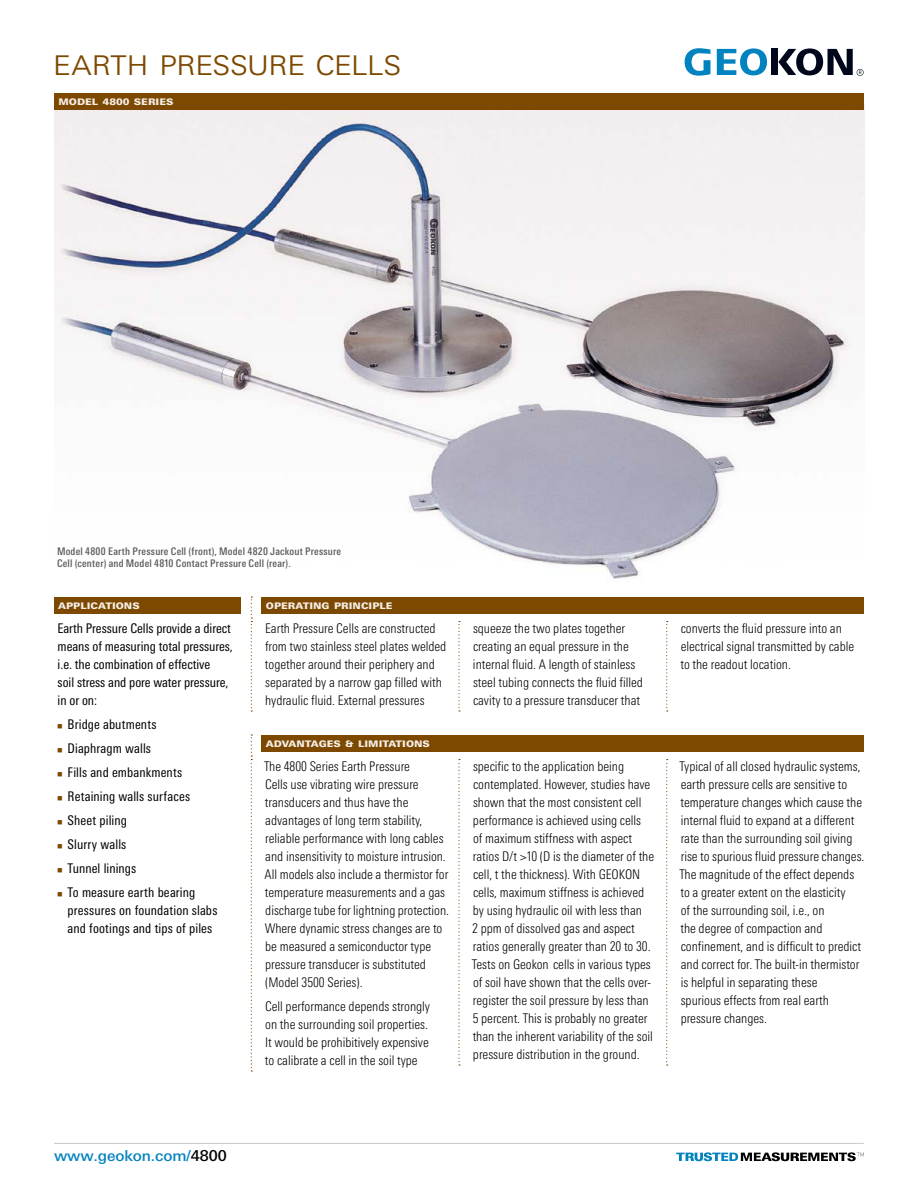
<style>
.page{position:relative;width:918px;height:1188px;background:#fff}
.page>*{position:absolute;margin:0;border:0;box-sizing:border-box;transform-origin:0 0}
.t1{font:300 36px "Univers Next Pro";letter-spacing:-.01em;color:#7d4901}
.t2{font:500 15px "Univers Next Pro";letter-spacing:-.005em;color:#0083bf}
.t3{font:300 condensed 13.35px/18px "Univers Next Pro";color:#000}
.t4{font:condensed 13.35px/24px "Univers Next Pro";color:#000}
.t5{font:800 12px "Univers Next Pro";color:#f6eee7}
.t6{font:500 condensed 10.5px/12px "Univers Next Pro";letter-spacing:.025em;color:#58595b}
.s1{color:#000}
</style>
<div class="page">
<svg style="left:717px;top:48px;width:50px;height:27px"></svg>
<div style="left:771px;top:49px;width:7px;height:26px;background:#00071b"></div>
<svg style="left:685px;top:48px;width:25px;height:28px"></svg>
<svg style="left:778px;top:48px;width:86px;height:28px"></svg>
<svg style="left:676px;top:1152px;width:188px;height:9px"></svg>
<hr style="left:54px;top:1143px;width:810px;height:1px;background:#c7c8ca">
<img style="left:54px;top:110px;width:810px;height:469px">
<div style="left:54px;top:93px;width:810px;height:17px;background:#7d4901"></div>
<div style="left:262px;top:735px;width:602px;height:17px;background:#7d4901"></div>
<svg style="left:251px;top:734px;width:1px;height:338px"></svg>
<svg style="left:458px;top:759px;width:2px;height:307px"></svg>
<svg style="left:666px;top:759px;width:2px;height:307px"></svg>
<div style="left:262px;top:597px;width:602px;height:17px;background:#7d4901"></div>
<svg style="left:251px;top:596px;width:1px;height:116px"></svg>
<svg style="left:458px;top:621px;width:2px;height:91px"></svg>
<svg style="left:666px;top:621px;width:2px;height:91px"></svg>
<div style="left:54px;top:597px;width:187px;height:17px;background:#7d4901"></div>
<h1 class="t1" style="left:53px;top:41px;width:350px">Earth Pressure Cells</h1>
<p class="t5" style="left:58px;top:93px;width:116px">Model 4800 SEries</p>
<p class="t6" style="left:57px;top:545px;width:286px">Model 4800 Earth Pressure Cell (front), Model 4820 Jackout Pressure<br>Cell (center) and Model 4810 Contact Pressure Cell (rear).</p>
<p class="t5" style="left:58px;top:597px;width:83px">Applications</p>
<p class="t4" style="left:57px;top:619px;width:177px;line-height:18px">Earth Pressure Cells provide a direct means of measuring total pressures, i.e. the combination of effective<br>soil stress and pore water pressure, in or on:</p>
<p class="t4" style="left:68px;top:712px;width:129px">Bridge abutments<br>Diaphragm walls<br>Fills and embankments<br>Retaining walls surfaces<br>Sheet piling<br>Slurry walls<br>Tunnel linings<br>To measure earth bearing</p>
<p class="t4" style="left:68px;top:901px;width:151px;line-height:18px">pressures on foundation slabs and footings and tips of piles</p>
<p class="t5" style="left:266px;top:597px;width:128px">Operating Principle</p>
<p class="t3" style="left:265px;top:619px;width:183px">Earth Pressure Cells are constructed from two stainless steel plates welded together around their periphery and separated by a narrow gap filled with hydraulic fluid. External pressures</p>
<p class="t3" style="left:473px;top:619px;width:171px">squeeze the two plates together creating an equal pressure in the internal fluid. A length of stainless steel tubing connects the fluid filled cavity to a pressure transducer that</p>
<p class="t3" style="left:680px;top:619px;width:175px">converts the fluid pressure into an electrical signal transmitted by cable to the readout location.</p>
<p class="t5" style="left:266px;top:735px;width:166px">Advantages &amp; Limitations</p>
<p class="t3" style="left:264px;top:757px;width:187px">The 4800 Series Earth Pressure<br>Cells use vibrating wire pressure transducers and thus have the advantages of long term stability, reliable performance with long cables and insensitivity to moisture intrusion.<br>All models also include a thermistor for temperature measurements and a gas discharge tube for lightning protection.<br>Where dynamic stress changes are to be measured a semiconductor type pressure transducer is substituted (Model 3500 Series).</p>
<p class="t3" style="left:265px;top:997px;width:167px">Cell performance depends strongly on the surrounding soil properties.<br>It would be prohibitively expensive to calibrate a cell in the soil type</p>
<p class="t3" style="left:472px;top:757px;width:184px">specific to the application being contemplated. However, studies have shown that the most consistent cell performance is achieved using cells<br>of maximum stiffness with aspect ratios D/t &gt;10 (D is the diameter of the cell, t the thickness). With GEOKON cells, maximum stiffness is achieved by using hydraulic oil with less than<br>2 ppm of dissolved gas and aspect ratios generally greater than 20 to 30.<br>Tests on Geokon cells in various types of soil have shown that the cells over&shy;register the soil pressure by less than 5 percent. This is probably no greater than the inherent variability of the soil pressure distribution in the ground.</p>
<p class="t3" style="left:680px;top:757px;width:186px">Typical of all closed hydraulic systems, earth pressure cells are sensitive to temperature changes which cause the internal fluid to expand at a different rate than the surrounding soil giving rise to spurious fluid pressure changes.<br>The magnitude of the effect depends to a greater extent on the elasticity<br>of the surrounding soil, i.e., on<br>the degree of compaction and confinement, and is difficult to predict and correct for. The built-in thermistor is helpful in separating these<br>spurious effects from real earth pressure changes.</p>
<p class="t2" style="left:54px;top:1147px;width:174px">www.geokon.com/<span class="s1">4800</span></p>
</div>
